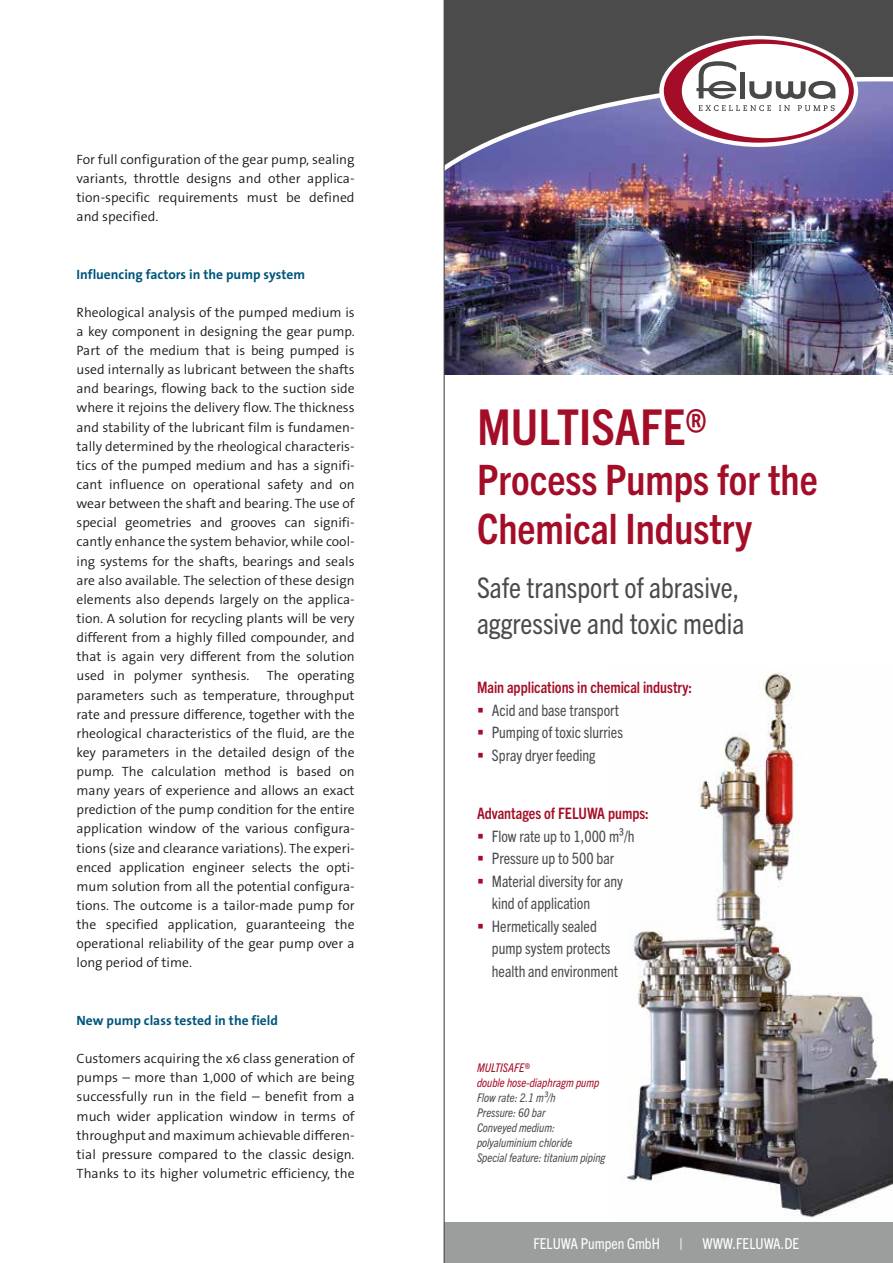
<style>
.page{position:relative;width:893px;height:1263px;background:#fff}
.page>*{position:absolute;margin:0;border:0;box-sizing:border-box;transform-origin:0 0}
.t1{font:700 condensed 49.5px "Trade Gothic Next LT Pro";color:#a40d27}
.t2{font:700 condensed 42px/49.5px "Trade Gothic Next LT Pro";color:#a40d27}
.t3{font:condensed 28.5px/36px "Trade Gothic Next LT Pro";color:#4c4b4b}
.t4{font:condensed 15.75px/22.5px "Trade Gothic Next LT Pro";color:#4c4b4b}
.t5{font:700 condensed 15.75px "Trade Gothic Next LT Pro";color:#a40d27}
.t6{font:condensed 15px "Trade Gothic Next LT Pro";color:#fff}
.t7{font:300 13.5px/19.2px "The Sans B Plus W4";color:#1a1a18;text-align:justify}
.t8{font:700 13.5px "The Sans B Plus W7";color:#00557d}
.t9{font:italic condensed 12px/15px "Trade Gothic Next LT Pro";color:#4c4b4b}
.t10{font:italic condensed 12px/15px "Trade Gothic Next LT Pro";color:#a40d27}
.s1{color:#a40d27}
</style>
<div class="page">
<img style="left:444px;top:0;width:449px;height:1263px">
<svg style="left:484px;top:716px;width:15px;height:1px"></svg>
<svg style="left:484px;top:738px;width:15px;height:1px"></svg>
<svg style="left:484px;top:761px;width:15px;height:1px"></svg>
<svg style="left:484px;top:842px;width:15px;height:1px"></svg>
<svg style="left:484px;top:864px;width:15px;height:1px"></svg>
<svg style="left:484px;top:887px;width:15px;height:1px"></svg>
<svg style="left:484px;top:932px;width:15px;height:1px"></svg>
<p class="t7" style="left:77px;top:150px;width:280px">For full configuration of the gear pump, sealing variants, throttle designs and other applica&shy;tion-specific requirements must be defined and specified.</p>
<p class="t8" style="left:77px;top:265px;width:230px">Influencing factors in the pump system</p>
<p class="t7" style="left:77px;top:303px;width:280px">Rheological analysis of the pumped medium is a key component in designing the gear pump.<br>Part of the medium that is being pumped is used internally as lubricant between the shafts and bearings, flowing back to the suction side where it rejoins the delivery flow. The thickness and stability of the lubricant film is fundamen&shy;tally determined by the rheological characteris&shy;tics of the pumped medium and has a signifi&shy;cant influence on operational safety and on wear between the shaft and bearing. The use of special geometries and grooves can signifi&shy;cantly enhance the system behavior, while cool&shy;ing systems for the shafts, bearings and seals are also available. The selection of these design elements also depends largely on the applica&shy;tion. A solution for recycling plants will be very different from a highly filled compounder, and that is again very different from the solution used in polymer synthesis.</p>
<p class="t7" style="left:77px;top:666px;width:280px;text-indent:190px">The operating parameters such as temperature, throughput rate and pressure difference, together with the rheological characteristics of the fluid, are the key parameters in the detailed design of the pump. The calculation method is based on many years of experience and allows an exact prediction of the pump condition for the entire application window of the various configura&shy;tions (size and clearance variations). The experi&shy;enced application engineer selects the opti&shy;mum solution from all the potential configura&shy;tions. The outcome is a tailor-made pump for the specified application, guaranteeing the operational reliability of the gear pump over a long period of time.</p>
<p class="t8" style="left:77px;top:1011px;width:203px">New pump class tested in the field</p>
<p class="t7" style="left:77px;top:1049px;width:280px">Customers acquiring the x6 class generation of pumps – more than 1,000 of which are being successfully run in the field – benefit from a much wider application window in terms of throughput and maximum achievable differen&shy;tial pressure compared to the classic design.<br>Thanks to its higher volumetric efficiency, the</p>
<h1 class="t1" style="left:477px;top:394px;width:231px">MULTISAFE®</h1>
<h2 class="t2" style="left:477px;top:452px;width:342px">Process Pumps for the<br>Chemical Industry</h2>
<h3 class="t3" style="left:477px;top:568px;width:269px">Safe transport of abrasive, aggressive and toxic media</h3>
<p class="t5" style="left:477px;top:677px;width:217px">Main applications in chemical industry:</p>
<p class="t4" style="left:477px;top:698px;width:144px"><span class="s1">▪</span> Acid and base transport</p>
<p class="t4" style="left:477px;top:720px;width:147px"><span class="s1">▪</span> Pumping of toxic slurries</p>
<p class="t4" style="left:477px;top:743px;width:120px"><span class="s1">▪</span> Spray dryer feeding</p>
<p class="t5" style="left:477px;top:803px;width:173px">Advantages of FELUWA pumps:</p>
<p class="t4" style="left:477px;top:824px;width:159px"><span class="s1">▪</span> Flow rate up to 1,000 m³/h</p>
<p class="t4" style="left:477px;top:846px;width:139px"><span class="s1">▪</span> Pressure up to 500 bar</p>
<p class="t4" style="left:492px;top:869px;width:133px;text-indent:-15px"><span class="s1">▪</span> Material diversity for any kind of application</p>
<p class="t4" style="left:492px;top:914px;width:128px;text-indent:-15px"><span class="s1">▪</span> Hermetically sealed pump system protects health and environment</p>
<p class="t10" style="left:477px;top:1059px;width:124px">MULTISAFE®<br>double hose-diaphragm pump</p>
<p class="t9" style="left:477px;top:1089px;width:130px">Flow rate: 2.1 m³/h<br>Pressure: 60 bar<br>Conveyed medium: polyaluminium chloride<br>Special feature: titanium piping</p>
<p class="t6" style="left:533px;top:1233px;width:128px">FELUWA Pumpen GmbH</p>
<p class="t6" style="left:680px;top:1233px;width:5px">|</p>
<p class="t6" style="left:702px;top:1233px;width:98px">WWW.FELUWA.DE</p>
</div>
